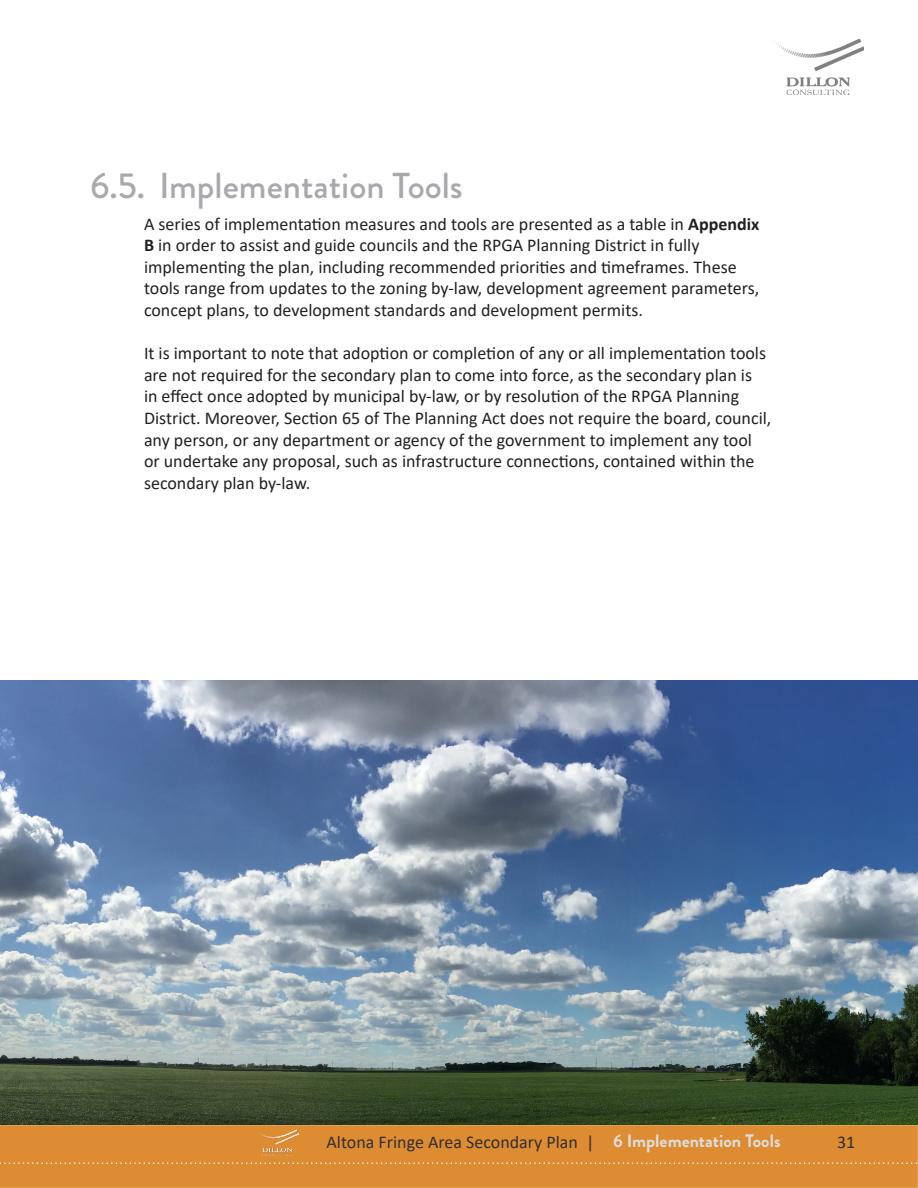
<style>
.page{position:relative;width:918px;height:1188px;background:#fff}
.page>*{position:absolute;margin:0;border:0;box-sizing:border-box;transform-origin:0 0}
.t1{font:500 36px "Brandon Grotesque";color:#a8a9ad}
.Body_Text{font:18px/21.6px "Calibri";color:#231f20}
.t2{font:18px "Calibri";color:#312f30}
.s1{font-weight:700}
.s2{font-family:"Brandon Grotesque";font-weight:700;color:#dcdddf}
</style>
<div class="page">
<div style="left:0;top:1124px;width:918px;height:64px;background:#de8c32"></div>
<svg style="left:0;top:1162px;width:918px;height:2px;background:#e3a056"></svg>
<img style="left:773px;top:39px;width:91px;height:55px">
<img style="left:256px;top:1130px;width:42px;height:26px">
<img style="left:0;top:680px;width:918px;height:444px">
<p class="t1" style="left:90px;top:161px;width:374px">6.5. Implementation Tools</p>
<p class="Body_Text" style="left:144px;top:212px;width:617px">A series of implementation measures and tools are presented as a table in <span class="s1">Appendix B</span> in order to assist and guide councils and the RPGA Planning District in fully implementing the plan, including recommended priorities and timeframes. These tools range from updates to the zoning by-law, development agreement parameters, concept plans, to development standards and development permits.</p>
<p class="Body_Text" style="left:144px;top:342px;width:629px">It is important to note that adoption or completion of any or all implementation tools are not required for the secondary plan to come into force, as the secondary plan is<br>in effect once adopted by municipal by-law, or by resolution of the RPGA Planning District. Moreover, Section 65 of The Planning Act does not require the board, council, any person, or any department or agency of the government to implement any tool or undertake any proposal, such as infrastructure connections, contained within the secondary plan by-law.</p>
<p class="t2" style="left:327px;top:1129px;width:456px">Altona Fringe Area Secondary Plan | <span class="s2">6 Implementation Tools</span></p>
<p class="t2" style="left:837px;top:1129px;width:20px">31</p>
</div>
